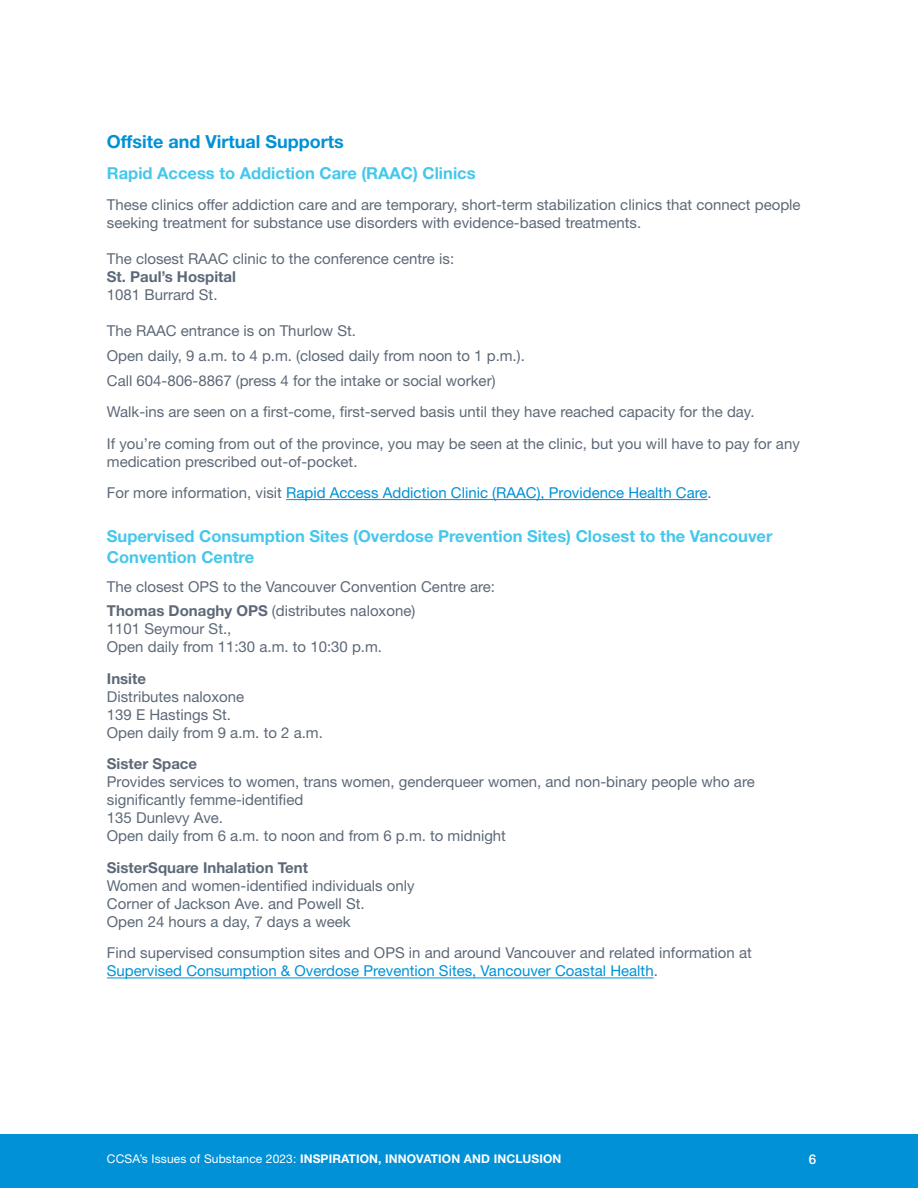
<style>
.page{position:relative;width:918px;height:1188px;background:#fff}
.page>*{position:absolute;margin:0;border:0;box-sizing:border-box;transform-origin:0 0}
.t1{font:700 18px "Helvetica Neue LT Std";color:#0091d6}
.t2{font:700 16.5px/21px "Helvetica Neue LT Std";color:#45c7ec}
.t3{font:15px/18px "Helvetica Neue LT Std";color:#5d6978}
.t4{font:15px "Helvetica Neue LT Std";color:#0091d6}
.t5{font:700 15px "Helvetica Neue LT Std";color:#5d6978}
.t6{font:500 13.5px "Helvetica Neue LT Std";color:#fff}
.t7{font:700 12px "Helvetica Neue LT Std";letter-spacing:.01em;color:#fff}
.s1{color:#5d6978}
.s2{font-weight:700}
.s3{color:#0091d6}
.s4{font-weight:400}
</style>
<div class="page">
<div style="left:0;top:1134px;width:918px;height:54px;background:#0091d6"></div>
<hr style="left:286px;top:499px;width:422px;height:1px;background:#0091d6">
<hr style="left:107px;top:978px;width:547px;height:1px;background:#0091d6">
<h1 class="t1" style="left:107px;top:130px;width:238px">Offsite and Virtual Supports</h1>
<h1 class="t2" style="left:107px;top:162px;width:370px">Rapid Access to Addiction Care (RAAC) Clinics</h1>
<p class="t3" style="left:107px;top:196px;width:695px">These clinics offer addiction care and are temporary, short-term stabilization clinics that connect people seeking treatment for substance use disorders with evidence-based treatments.</p>
<p class="t3" style="left:107px;top:250px;width:349px">The closest RAAC clinic to the conference centre is:</p>
<p class="t5" style="left:107px;top:267px;width:131px">St. Paul’s Hospital</p>
<p class="t3" style="left:107px;top:286px;width:112px">1081 Burrard St.</p>
<p class="t3" style="left:107px;top:322px;width:251px">The RAAC entrance is on Thurlow St.</p>
<p class="t3" style="left:107px;top:346px;width:419px">Open daily, 9 a.m. to 4 p.m. (closed daily from noon to 1 p.m.).</p>
<p class="t3" style="left:107px;top:371px;width:390px">Call 604-806-8867 (press 4 for the intake or social worker)</p>
<p class="t3" style="left:107px;top:403px;width:649px">Walk-ins are seen on a first-come, first-served basis until they have reached capacity for the day.</p>
<p class="t3" style="left:107px;top:434px;width:694px">If you’re coming from out of the province, you may be seen at the clinic, but you will have to pay for any medication prescribed out-of-pocket.</p>
<p class="t4" style="left:107px;top:484px;width:606px"><span class="s1">For more information, visit</span> Rapid Access Addiction Clinic (RAAC), Providence Health Care<span class="s1">.</span></p>
<h1 class="t2" style="left:107px;top:526px;width:667px">Supervised Consumption Sites (Overdose Prevention Sites) Closest to the Vancouver<br>Convention Centre</h1>
<p class="t3" style="left:107px;top:577px;width:390px">The closest OPS to the Vancouver Convention Centre are:</p>
<p class="t3" style="left:107px;top:602px;width:310px"><span class="s2">Thomas Donaghy OPS</span> (distributes naloxone)</p>
<p class="t3" style="left:107px;top:620px;width:126px">1101 Seymour St.,</p>
<p class="t3" style="left:107px;top:638px;width:277px">Open daily from 11:30 a.m. to 10:30 p.m.</p>
<p class="t5" style="left:107px;top:669px;width:41px">Insite</p>
<p class="t3" style="left:107px;top:687px;width:139px">Distributes naloxone</p>
<p class="t3" style="left:107px;top:705px;width:126px">139 E Hastings St.</p>
<p class="t3" style="left:107px;top:723px;width:217px">Open daily from 9 a.m. to 2 a.m.</p>
<p class="t5" style="left:107px;top:755px;width:92px">Sister Space</p>
<p class="t3" style="left:107px;top:773px;width:649px">Provides services to women, trans women, genderqueer women, and non-binary people who are significantly femme-identified</p>
<p class="t3" style="left:107px;top:809px;width:118px">135 Dunlevy Ave.</p>
<p class="t3" style="left:107px;top:827px;width:401px">Open daily from 6 a.m. to noon and from 6 p.m. to midnight</p>
<p class="t5" style="left:107px;top:858px;width:203px">SisterSquare Inhalation Tent</p>
<p class="t3" style="left:107px;top:876px;width:309px">Women and women-identified individuals only</p>
<p class="t3" style="left:107px;top:894px;width:259px">Corner of Jackson Ave. and Powell St.</p>
<p class="t3" style="left:107px;top:912px;width:245px">Open 24 hours a day, 7 days a week</p>
<p class="t3" style="left:107px;top:944px;width:646px">Find supervised consumption sites and OPS in and around Vancouver and related information at<br><span class="s3">Supervised Consumption &amp; Overdose Prevention Sites, Vancouver Coastal Health</span>.</p>
<p class="t7" style="left:107px;top:1152px;width:456px"><span class="s4">CCSA’s Issues of Substance 2023:</span> INSPIRATION, INNOVATION AND INCLUSION</p>
<p class="t6" style="left:809px;top:1152px;width:9px">6</p>
</div>
